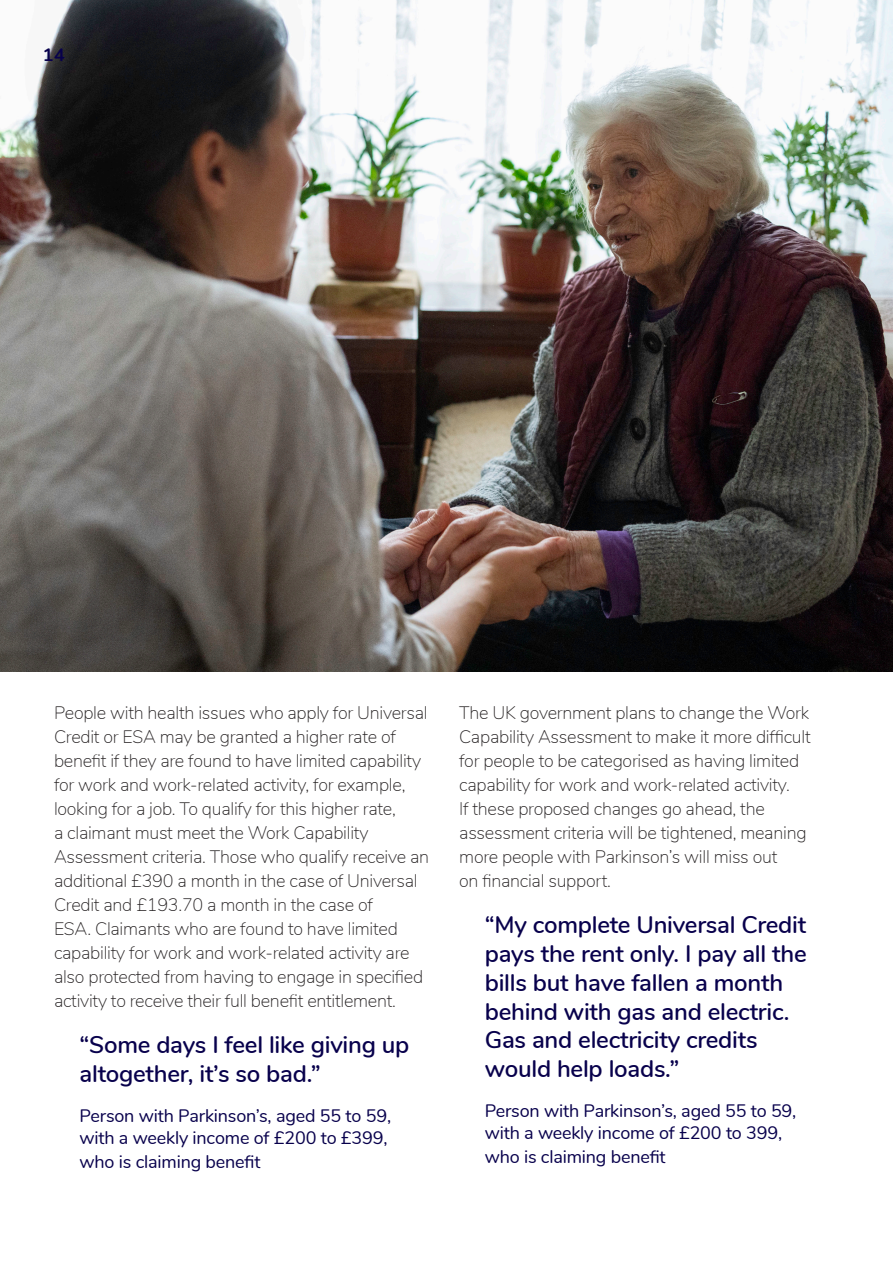
<style>
.page{position:relative;width:893px;height:1263px;background:#fff}
.page>*{position:absolute;margin:0;border:0;box-sizing:border-box;transform-origin:0 0}
.Body_Copy{font:600 24px/28.8px "Nunito";letter-spacing:-.01em;color:#08014c}
.Body_copy{font:200 18px/24px "Nunito";letter-spacing:-.015em;color:#231f20}
.Body_Copy-2{font:18px/23.2px "Nunito";letter-spacing:-.01em;color:#08014c}
.t1{font:700 18px "Nunito";color:#08014c}
</style>
<div class="page">
<img style="left:0;top:0;width:893px;height:671px">
<p class="t1" style="left:43px;top:41px;width:24px">14</p>
<p class="Body_copy" style="left:54px;top:700px;width:377px">People with health issues who apply for Universal Credit or ESA may be granted a higher rate of benefit if they are found to have limited capability for work and work-related activity, for example, looking for a job. To qualify for this higher rate,<br>a claimant must meet the Work Capability Assessment criteria. Those who qualify receive an additional £390 a month in the case of Universal Credit and £193.70 a month in the case of<br>ESA. Claimants who are found to have limited capability for work and work-related activity are also protected from having to engage in specified activity to receive their full benefit entitlement.</p>
<p class="Body_Copy" style="left:80px;top:1029px;width:331px">“Some days I feel like giving up altogether, it’s so bad.”</p>
<p class="Body_Copy-2" style="left:80px;top:1103px;width:313px">Person with Parkinson’s, aged 55 to 59, with a weekly income of £200 to £399, who is claiming benefit</p>
<p class="Body_copy" style="left:459px;top:700px;width:353px">The UK government plans to change the Work Capability Assessment to make it more difficult for people to be categorised as having limited capability for work and work-related activity.<br>If these proposed changes go ahead, the assessment criteria will be tightened, meaning more people with Parkinson’s will miss out<br>on financial support.</p>
<p class="Body_Copy" style="left:485px;top:909px;width:323px">“My complete Universal Credit pays the rent only. I pay all the bills but have fallen a month behind with gas and electric.<br>Gas and electricity credits would help loads.”</p>
<p class="Body_Copy-2" style="left:485px;top:1098px;width:313px">Person with Parkinson’s, aged 55 to 59, with a weekly income of £200 to 399, who is claiming benefit</p>
</div>
